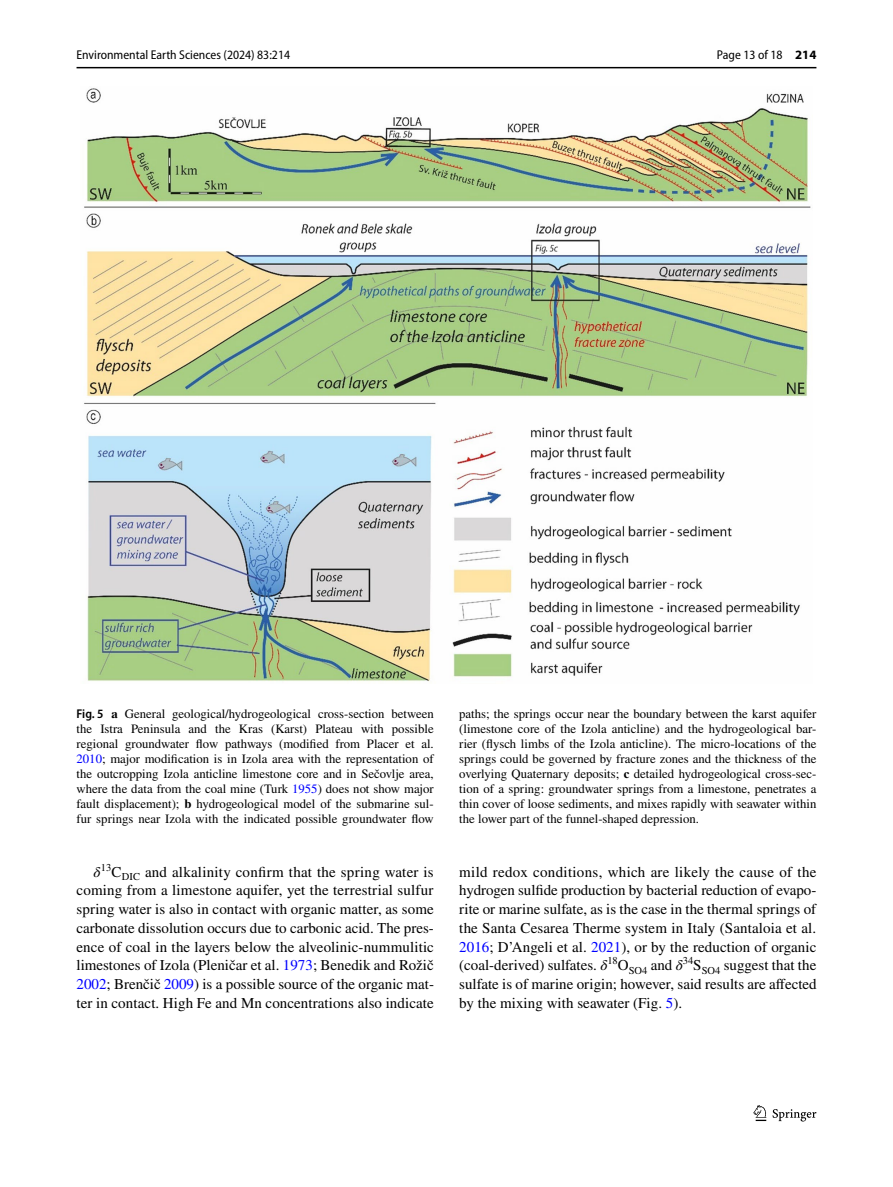
<style>
.page{position:relative;width:893px;height:1187px;background:#fff}
.page>*{position:absolute;margin:0;border:0;box-sizing:border-box;transform-origin:0 0}
.t1{font:15px/18.8px "STIX";letter-spacing:.005em;color:#000;text-align:justify}
.t2{font:12.75px/15px "STIX";color:#000;text-align:justify}
.t3{font:semi-condensed 12.75px "Myriad Pro";color:#000}
.s1{font-weight:700;font-stretch:normal}
.s2{font-family:"Myriad Pro";font-weight:600;font-stretch:semi-condensed}
.s3{font-weight:700}
.s4{color:#00f}
.s5{font-style:italic}
</style>
<div class="page">
<hr style="left:77px;top:67px;width:739px;height:1px;background:#000">
<svg style="left:753px;top:1105px;width:13px;height:15px"></svg>
<svg style="left:773px;top:1109px;width:43px;height:12px"></svg>
<img style="left:84px;top:88px;width:727px;height:594px">
<p class="t3" style="left:77px;top:48px;width:215px">Environmental Earth Sciences (2024) 83:214</p>
<p class="t3" style="left:717px;top:48px;width:101px">Page 13 of 18 <span class="s1">214</span></p>
<p class="t2" style="left:77px;top:707px;width:359px"><span class="s2">Fig. 5</span> <span class="s3">a</span> General geological/hydrogeological cross-section between the Istra Peninsula and the Kras (Karst) Plateau with possible regional groundwater flow pathways (modified from Placer et al.<br><span class="s4">2010</span>; major modification is in Izola area with the representation of the outcropping Izola anticline limestone core and in Sečovlje area, where the data from the coal mine (Turk <span class="s4">1955</span>) does not show major fault displacement); <span class="s3">b</span> hydrogeological model of the submarine sul&shy;fur springs near Izola with the indicated possible groundwater flow</p>
<p class="t2" style="left:459px;top:707px;width:359px">paths; the springs occur near the boundary between the karst aquifer (limestone core of the Izola anticline) and the hydrogeological bar&shy;rier (flysch limbs of the Izola anticline). The micro-locations of the springs could be governed by fracture zones and the thickness of the overlying Quaternary deposits; <span class="s3">c</span> detailed hydrogeological cross-sec&shy;tion of a spring: groundwater springs from a limestone, penetrates a thin cover of loose sediments, and mixes rapidly with seawater within the lower part of the funnel-shaped depression.</p>
<p class="t1" style="left:77px;top:863px;width:359px;text-indent:17px"><span class="s5">δ</span><sup>13</sup>C<sub>DIC</sub> and alkalinity confirm that the spring water is coming from a limestone aquifer, yet the terrestrial sulfur spring water is also in contact with organic matter, as some carbonate dissolution occurs due to carbonic acid. The pres&shy;ence of coal in the layers below the alveolinic-nummulitic limestones of Izola (Pleničar et al. <span class="s4">1973</span>; Benedik and Rožič <span class="s4">2002</span>; Brenčič <span class="s4">2009</span>) is a possible source of the organic mat&shy;ter in contact. High Fe and Mn concentrations also indicate</p>
<p class="t1" style="left:459px;top:863px;width:359px">mild redox conditions, which are likely the cause of the hydrogen sulfide production by bacterial reduction of evapo&shy;rite or marine sulfate, as is the case in the thermal springs of the Santa Cesarea Therme system in Italy (Santaloia et al.<br><span class="s4">2016</span>; D’Angeli et al. <span class="s4">2021</span>), or by the reduction of organic (coal-derived) sulfates. <span class="s5">δ</span><sup>18</sup>O<sub>SO4</sub> and <span class="s5">δ</span><sup>34</sup>S<sub>SO4</sub> suggest that the sulfate is of marine origin; however, said results are affected by the mixing with seawater (Fig. <span class="s4">5</span>).</p>
</div>
